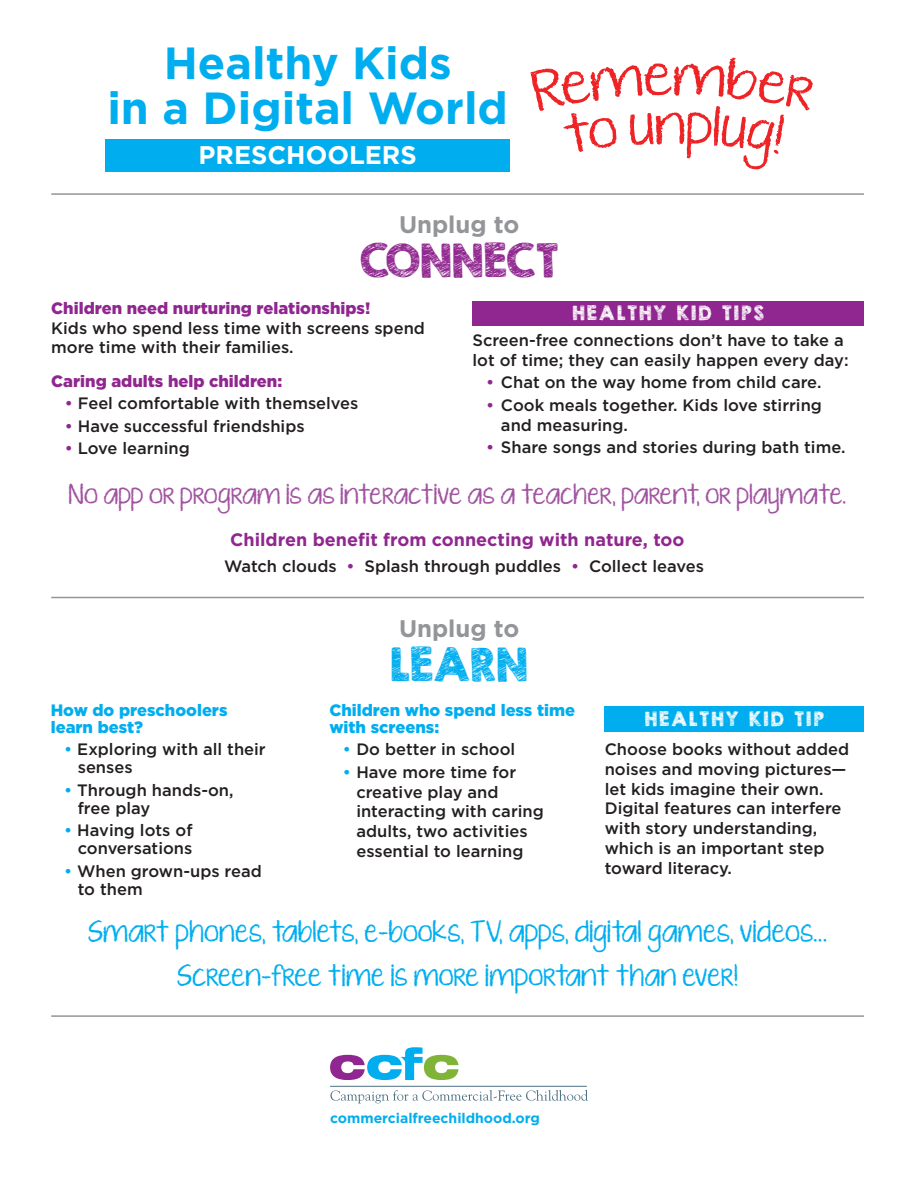
<style>
.page{position:relative;width:918px;height:1188px;background:#fff}
.page>*{position:absolute;margin:0;border:0;box-sizing:border-box;transform-origin:0 0}
.t1{font:700 45px "Gotham";color:#00aeef}
.t2{font:45px "KG Broken Vessels Sketch";color:#90268f}
.t3{font:45px "KG Broken Vessels Sketch";color:#00aeef}
.t4{font:700 25.5px "Gotham";color:#fff}
.t5{font:700 24px "Gotham";color:#939598}
.t6{font:22.5px "KG Ten Thousand Reasons";color:#00aeef}
.t7{font:21px "KG Ten Thousand Reasons";color:#a153a1}
.t8{font:19.5px "KG Broken Vessels Sketch";letter-spacing:.1em;color:#fff}
.t9{font:700 18px "Gotham";color:#90268f}
.t10{font:500 16.5px/19.8px "Gotham";color:#231f20}
.t11{font:900 16.5px/16.5px "Gotham";color:#00aeef}
.t12{font:900 16.5px "Gotham";color:#90268f}
.t13{font:700 13.95px "Gotham";color:#00aeef}
.s1{color:#90268f}
.s2{color:#00aeef}
</style>
<div class="page">
<div style="left:605px;top:706px;width:259px;height:26px;background:#00aeef"></div>
<div style="left:472px;top:301px;width:392px;height:24px;background:#90268f"></div>
<div style="left:105px;top:140px;width:405px;height:32px;background:#00aeef"></div>
<svg style="left:530px;top:58px;width:283px;height:111px"></svg>
<hr style="left:51px;top:597px;width:813px;height:1px;background:#939598">
<hr style="left:51px;top:1015px;width:813px;height:2px;background:#939598">
<hr style="left:51px;top:193px;width:813px;height:2px;background:#939598">
<svg style="left:330px;top:1090px;width:258px;height:13px"></svg>
<hr style="left:330px;top:1086px;width:257px;height:1px;background:#4e7282">
<svg style="left:330px;top:1047px;width:129px;height:33px"></svg>
<p class="t1" style="left:164px;top:34px;width:289px">Healthy Kids</p>
<p class="t1" style="left:107px;top:79px;width:402px">in a Digital World</p>
<p class="t4" style="left:199px;top:138px;width:220px">PRESCHOOLERS</p>
<p class="t5" style="left:399px;top:209px;width:122px">Unplug to</p>
<p class="t2" style="left:360px;top:233px;width:200px">CONNECT</p>
<p class="t12" style="left:51px;top:297px;width:321px">Children need nurturing relationships!</p>
<p class="t10" style="left:51px;top:318px;width:375px">Kids who spend less time with screens spend more time with their families.</p>
<p class="t12" style="left:51px;top:369px;width:232px">Caring adults help children:</p>
<p class="t10" style="left:65px;top:393px;width:295px"><span class="s1">•</span> Feel comfortable with themselves</p>
<p class="t10" style="left:65px;top:416px;width:241px"><span class="s1">•</span> Have successful friendships</p>
<p class="t10" style="left:65px;top:438px;width:127px"><span class="s1">•</span> Love learning</p>
<p class="t8" style="left:572px;top:301px;width:193px">HEALTHY KID TIPS</p>
<p class="t10" style="left:472px;top:330px;width:378px">Screen-free connections don’t have to take a lot of time; they can easily happen every day:</p>
<p class="t10" style="left:486px;top:373px;width:337px"><span class="s1">•</span> Chat on the way home from child care.</p>
<p class="t10" style="left:501px;top:395px;width:322px;text-indent:-15px"><span class="s1">•</span> Cook meals together. Kids love stirring and measuring.</p>
<p class="t10" style="left:486px;top:437px;width:361px"><span class="s1">•</span> Share songs and stories during bath time.</p>
<p class="t7" style="left:69px;top:478px;width:779px">No app or program is as interactive as a teacher, parent, or playmate.</p>
<p class="t9" style="left:230px;top:528px;width:456px">Children benefit from connecting with nature, too</p>
<p class="t10" style="left:224px;top:556px;width:481px">Watch clouds <span class="s1">•</span> Splash through puddles <span class="s1">•</span> Collect leaves</p>
<p class="t5" style="left:399px;top:613px;width:122px">Unplug to</p>
<p class="t11" style="left:51px;top:702px;width:178px">How do preschoolers learn best?</p>
<p class="t10" style="left:78px;top:740px;width:190px;line-height:18px;text-indent:-13px"><span class="s2">•</span> Exploring with all their senses</p>
<p class="t10" style="left:78px;top:781px;width:157px;line-height:18px;text-indent:-13px"><span class="s2">•</span> Through hands-on, free play</p>
<p class="t10" style="left:64px;top:821px;width:130px;line-height:18px;text-align:right"><span class="s2">•</span> Having lots of conversations</p>
<p class="t10" style="left:78px;top:862px;width:186px;line-height:18px;text-indent:-13px"><span class="s2">•</span> When grown-ups read to them</p>
<p class="t3" style="left:391px;top:637px;width:139px">LEARN</p>
<p class="t11" style="left:329px;top:702px;width:247px">Children who spend less time with screens:</p>
<p class="t10" style="left:343px;top:739px;width:174px"><span class="s2">•</span> Do better in school</p>
<p class="t10" style="left:356px;top:762px;width:189px;text-indent:-13px"><span class="s2">•</span> Have more time for creative play and interacting with caring adults, two activities essential to learning</p>
<p class="t8" style="left:645px;top:707px;width:181px">HEALTHY KID TIP</p>
<p class="t10" style="left:605px;top:739px;width:246px">Choose books without added noises and moving pictures— let kids imagine their own.<br>Digital features can interfere with story understanding, which is an important step toward literacy.</p>
<p class="t6" style="left:88px;top:915px;width:741px">Smart phones, tablets, e-books, TV, apps, digital games, videos...</p>
<p class="t6" style="left:177px;top:958px;width:562px">Screen-free time is more important than ever!</p>
<p class="t13" style="left:330px;top:1109px;width:211px">commercialfreechildhood.org</p>
</div>
